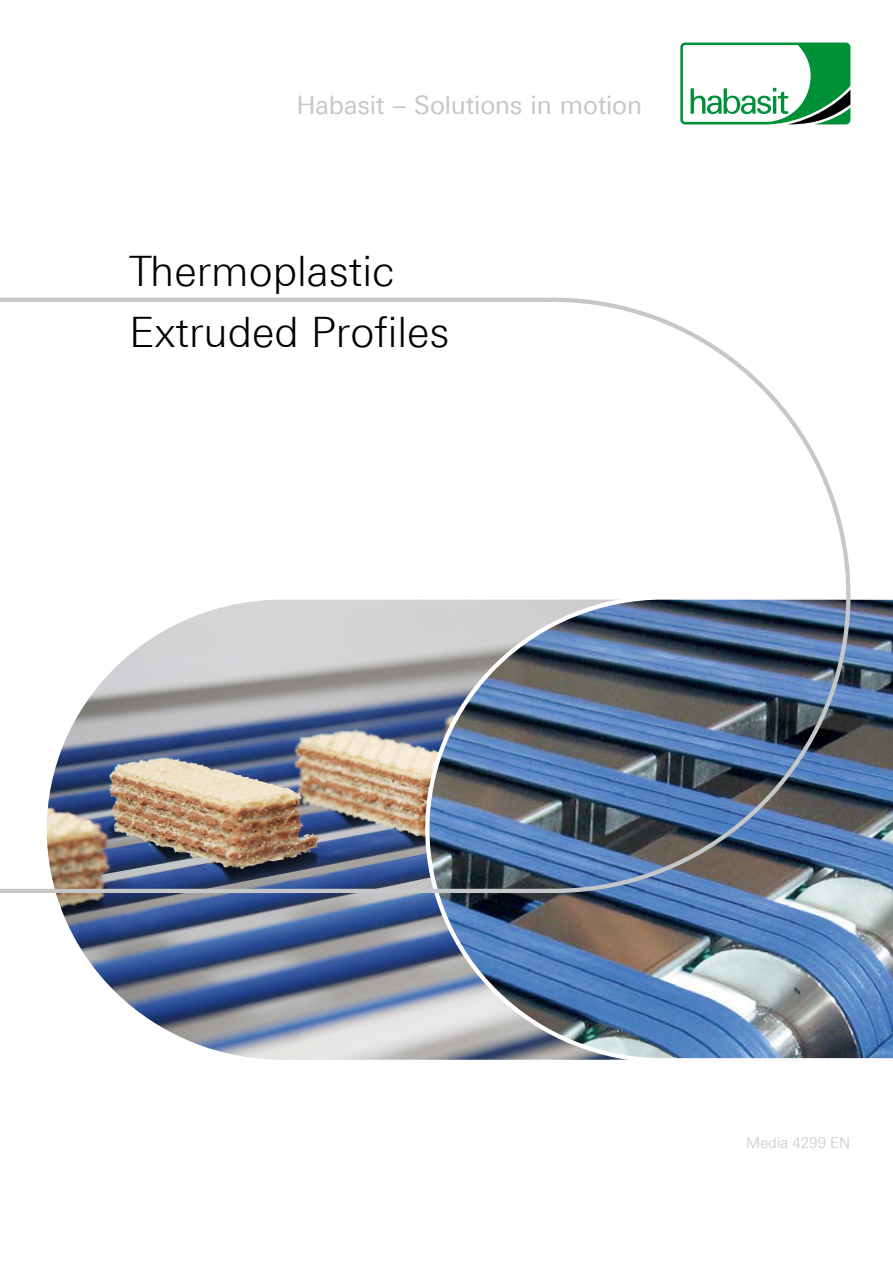
<style>
.page{position:relative;width:893px;height:1263px;background:#fff}
.page>*{position:absolute;margin:0;border:0;box-sizing:border-box;transform-origin:0 0}
.t1{font:300 42px/61.1px "Linotype Univers 330";color:#000}
.t2{font:25.5px "Linotype Univers 430";letter-spacing:-.01em;color:#c6c7c8}
.t3{font:300 15px "Linotype Univers 330";color:#c6c7c8}
</style>
<div class="page">
<svg style="left:680px;top:43px;width:170px;height:81px"></svg>
<svg style="left:56px;top:895px;width:367px;height:165px"></svg>
<img style="left:423px;top:599px;width:470px;height:461px">
<img style="left:0;top:297px;width:853px;height:598px">
<p class="t2" style="left:296px;top:90px;width:347px">Habasit – Solutions in motion</p>
<p class="t1" style="left:129px;top:240px;width:322px">Thermoplastic<br>Extruded Profiles</p>
<p class="t3" style="left:746px;top:1134px;width:106px">Media 4299 EN</p>
</div>
